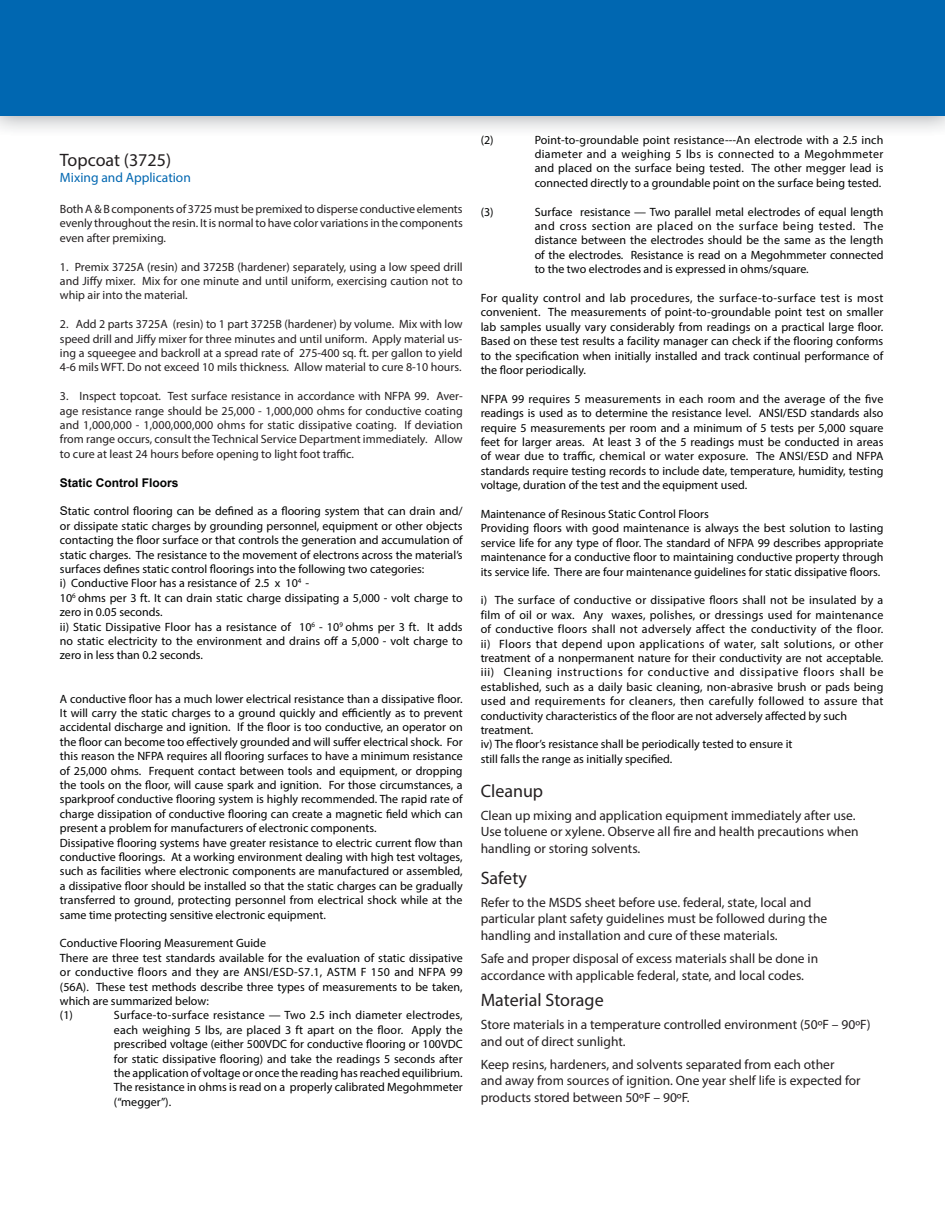
<style>
.page{position:relative;width:945px;height:1215px;background:#fff}
.page>*{position:absolute;margin:0;border:0;box-sizing:border-box;transform-origin:0 0}
.t1{font:18px "Myriad Pro";color:#231f20}
.t2{font:13.5px/16.5px "Myriad Pro";color:#231f20}
.t3{font:13.5px "Myriad Pro";color:#0067b1}
.t4{font:12px/14.4px "Myriad Pro";color:#010202}
.t5{font:12px/14.4px "Myriad Pro";color:#231f20;text-align:justify}
.t6{font:700 12px "Arial";color:#010202}
.s1{font-family:"Arial"}
</style>
<div class="page">
<img style="left:0;top:115px;width:945px;height:15px">
<div style="left:0;top:0;width:945px;height:115px;background:#0067b1"></div>
<h1 class="t1" style="left:60px;top:153px;width:113px">Topcoat (3725)</h1>
<p class="t3" style="left:60px;top:173px;width:132px">Mixing and Application</p>
<p class="t5" style="left:60px;top:203px;width:404px">Both A &amp; B components of 3725 must be premixed to disperse conductive elements evenly throughout the resin. It is normal to have color variations in the components even after premixing.</p>
<p class="t5" style="left:60px;top:261px;width:404px">1. Premix 3725A (resin) and 3725B (hardener) separately, using a low speed drill and Jiffy mixer. Mix for one minute and until uniform, exercising caution not to whip air into the material.</p>
<p class="t5" style="left:60px;top:318px;width:404px">2. Add 2 parts 3725A (resin) to 1 part 3725B (hardener) by volume. Mix with low speed drill and Jiffy mixer for three minutes and until uniform. Apply material us&shy;ing a squeegee and backroll at a spread rate of 275-400 sq. ft. per gallon to yield 4-6 mils WFT. Do not exceed 10 mils thickness. Allow material to cure 8-10 hours.</p>
<p class="t5" style="left:60px;top:390px;width:404px">3. Inspect topcoat. Test surface resistance in accordance with NFPA 99. Aver&shy;age resistance range should be 25,000 - 1,000,000 ohms for conductive coating and 1,000,000 - 1,000,000,000 ohms for static dissipative coating. If deviation from range occurs, consult the Technical Service Department immediately. Allow to cure at least 24 hours before opening to light foot traffic.</p>
<p class="t6" style="left:60px;top:476px;width:120px">Static Control Floors</p>
<p class="t4" style="left:60px;top:505px;width:404px"><span class="s1">S</span>tatic control flooring can be defined as a flooring system that can drain and/ or dissipate static charges by grounding personnel, equipment or other objects contacting the floor surface or that controls the generation and accumulation of static charges. The resistance to the movement of electrons across the material’s surfaces defines static control floorings into the following two categories:<br>i) Conductive Floor has a resistance of 2.5 x 10<sup>4</sup> -<br>10<sup>6</sup> ohms per 3 ft. It can drain static charge dissipating a 5,000 - volt charge to zero in 0.05 seconds.<br>ii) Static Dissipative Floor has a resistance of 10<sup>6</sup> - 10<sup>9</sup> ohms per 3 ft. It adds no static electricity to the environment and drains off a 5,000 - volt charge to zero in less than 0.2 seconds.</p>
<p class="t4" style="left:60px;top:693px;width:404px">A conductive floor has a much lower electrical resistance than a dissipative floor.<br>It will carry the static charges to a ground quickly and efficiently as to prevent accidental discharge and ignition. If the floor is too conductive, an operator on the floor can become too effectively grounded and will suffer electrical shock. For this reason the NFPA requires all flooring surfaces to have a minimum resistance of 25,000 ohms. Frequent contact between tools and equipment, or dropping the tools on the floor, will cause spark and ignition. For those circumstances, a sparkproof conductive flooring system is highly recommended. The rapid rate of charge dissipation of conductive flooring can create a magnetic field which can present a problem for manufacturers of electronic components.<br>Dissipative flooring systems have greater resistance to electric current flow than conductive floorings. At a working environment dealing with high test voltages, such as facilities where electronic components are manufactured or assembled, a dissipative floor should be installed so that the static charges can be gradually transferred to ground, protecting personnel from electrical shock while at the same time protecting sensitive electronic equipment.</p>
<p class="t4" style="left:60px;top:937px;width:404px">Conductive Flooring Measurement Guide<br>There are three test standards available for the evaluation of static dissipative or conductive floors and they are ANSI/ESD-S7.1, ASTM F 150 and NFPA 99 (56A). These test methods describe three types of measurements to be taken, which are summarized below:<br>(1)</p>
<p class="t4" style="left:114px;top:1009px;width:350px;text-align:justify">Surface-to-surface resistance — Two 2.5 inch diameter electrodes, each weighing 5 lbs, are placed 3 ft apart on the floor. Apply the prescribed voltage (either 500VDC for conductive flooring or 100VDC for static dissipative flooring) and take the readings 5 seconds after the application of voltage or once the reading has reached equilibrium.<br>The resistance in ohms is read on a properly calibrated Megohmmeter (“megger”).</p>
<p class="t4" style="left:481px;top:134px;width:15px">(2)</p>
<p class="t4" style="left:535px;top:134px;width:350px;text-align:justify">Point-to-groundable point resistance---An electrode with a 2.5 inch diameter and a weighing 5 lbs is connected to a Megohmmeter and placed on the surface being tested. The other megger lead is connected directly to a groundable point on the surface being tested.</p>
<p class="t4" style="left:481px;top:206px;width:15px">(3)</p>
<p class="t4" style="left:535px;top:206px;width:350px;text-align:justify">Surface resistance — Two parallel metal electrodes of equal length and cross section are placed on the surface being tested. The distance between the electrodes should be the same as the length of the electrodes. Resistance is read on a Megohmmeter connected to the two electrodes and is expressed in ohms/square.</p>
<p class="t4" style="left:481px;top:292px;width:404px;text-align:justify">For quality control and lab procedures, the surface-to-surface test is most convenient. The measurements of point-to-groundable point test on smaller lab samples usually vary considerably from readings on a practical large floor.<br>Based on these test results a facility manager can check if the flooring conforms to the specification when initially installed and track continual performance of the floor periodically.</p>
<p class="t4" style="left:481px;top:393px;width:404px;text-align:justify">NFPA 99 requires 5 measurements in each room and the average of the five readings is used as to determine the resistance level. ANSI/ESD standards also require 5 measurements per room and a minimum of 5 tests per 5,000 square feet for larger areas. At least 3 of the 5 readings must be conducted in areas of wear due to traffic, chemical or water exposure. The ANSI/ESD and NFPA standards require testing records to include date, temperature, humidity, testing voltage, duration of the test and the equipment used.</p>
<p class="t4" style="left:481px;top:508px;width:404px">Maintenance of Resinous Static Control Floors<br>Providing floors with good maintenance is always the best solution to lasting service life for any type of floor. The standard of NFPA 99 describes appropriate maintenance for a conductive floor to maintaining conductive property through its service life. There are four maintenance guidelines for static dissipative floors.</p>
<p class="t4" style="left:481px;top:594px;width:404px">i) The surface of conductive or dissipative floors shall not be insulated by a film of oil or wax. Any waxes, polishes, or dressings used for maintenance of conductive floors shall not adversely affect the conductivity of the floor. ii) Floors that depend upon applications of water, salt solutions, or other treatment of a nonpermanent nature for their conductivity are not acceptable. iii) Cleaning instructions for conductive and dissipative floors shall be established, such as a daily basic cleaning, non-abrasive brush or pads being used and requirements for cleaners, then carefully followed to assure that conductivity characteristics of the floor are not adversely affected by such treatment.<br>iv) The floor’s resistance shall be periodically tested to ensure it<br>still falls the range as initially specified.</p>
<h1 class="t1" style="left:481px;top:784px;width:64px">Cleanup</h1>
<p class="t2" style="left:481px;top:809px;width:380px">Clean up mixing and application equipment immediately after use.<br>Use toluene or xylene. Observe all fire and health precautions when handling or storing solvents.</p>
<h1 class="t1" style="left:481px;top:871px;width:48px">Safety</h1>
<p class="t2" style="left:481px;top:896px;width:348px">Refer to the MSDS sheet before use. federal, state, local and particular plant safety guidelines must be followed during the handling and installation and cure of these materials.</p>
<p class="t2" style="left:481px;top:952px;width:339px">Safe and proper disposal of excess materials shall be done in accordance with applicable federal, state, and local codes.</p>
<h1 class="t1" style="left:481px;top:993px;width:125px">Material Storage</h1>
<p class="t2" style="left:481px;top:1018px;width:391px">Store materials in a temperature controlled environment (50ºF – 90ºF) and out of direct sunlight.</p>
<p class="t2" style="left:481px;top:1058px;width:382px">Keep resins, hardeners, and solvents separated from each other<br>and away from sources of ignition. One year shelf life is expected for products stored between 50ºF – 90ºF.</p>
</div>
